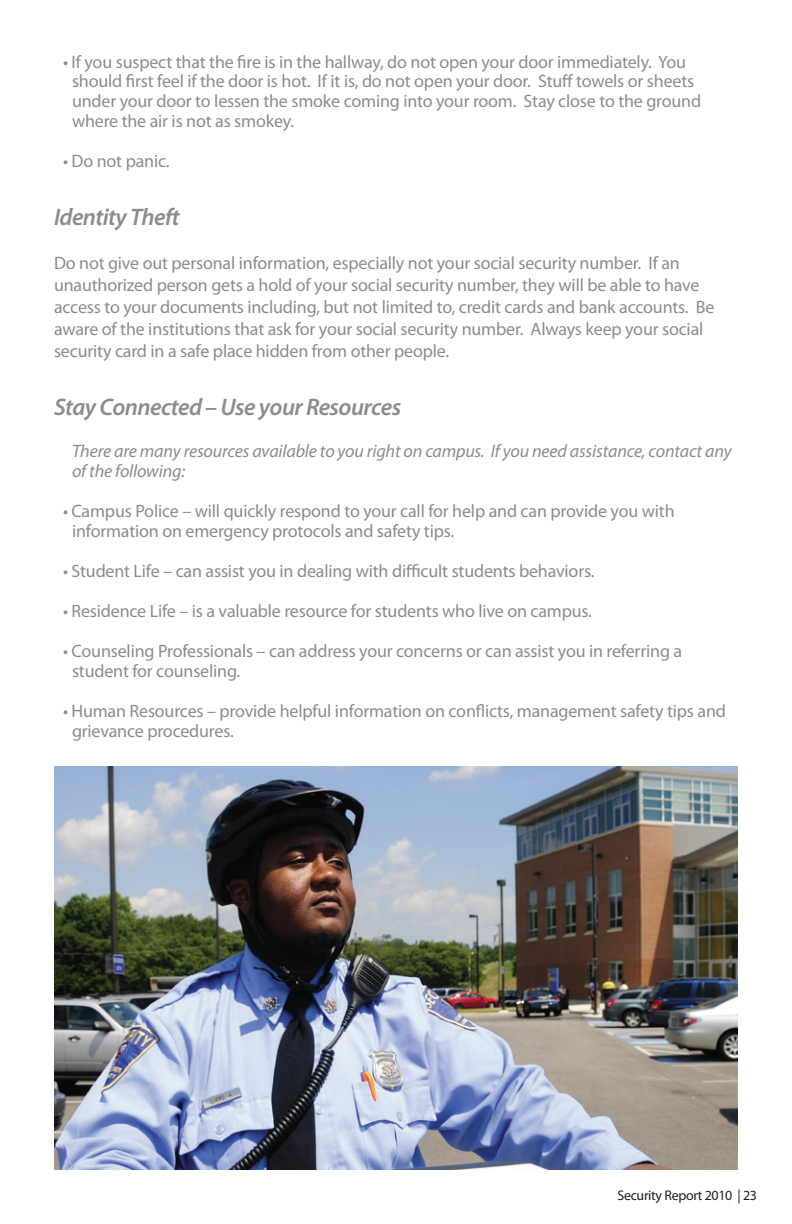
<style>
.page{position:relative;width:792px;height:1224px;background:#fff}
.page>*{position:absolute;margin:0;border:0;box-sizing:border-box;transform-origin:0 0}
.t1{font:italic 600 24px "Myriad Pro";letter-spacing:-.025em;color:#8a8c8f}
.t2{font:18px/20px "Myriad Pro";letter-spacing:-.01em;color:#8a8c8f}
.t3{font:italic 18px/20px "Myriad Pro";letter-spacing:-.01em;color:#8a8c8f}
.t4{font:14px "Myriad Pro";letter-spacing:-.025em;color:#231f20}
</style>
<div class="page">
<img style="left:54px;top:766px;width:684px;height:404px">
<p class="t2" style="left:72px;top:51px;width:631px;text-indent:-9px">• If you suspect that the fire is in the hallway, do not open your door immediately. You should first feel if the door is hot. If it is, do not open your door. Stuff towels or sheets under your door to lessen the smoke coming into your room. Stay close to the ground where the air is not as smokey.</p>
<p class="t2" style="left:63px;top:151px;width:108px">• Do not panic.</p>
<h1 class="t1" style="left:54px;top:202px;width:127px">Identity Theft</h1>
<p class="t2" style="left:54px;top:252px;width:662px;line-height:22px">Do not give out personal information, especially not your social security number. If an unauthorized person gets a hold of your social security number, they will be able to have access to your documents including, but not limited to, credit cards and bank accounts. Be aware of the institutions that ask for your social security number. Always keep your social security card in a safe place hidden from other people.</p>
<h1 class="t1" style="left:54px;top:391px;width:349px">Stay Connected – Use your Resources</h1>
<p class="t3" style="left:72px;top:440px;width:661px">There are many resources available to you right on campus. If you need assistance, contact any of the following:</p>
<p class="t2" style="left:72px;top:500px;width:604px;text-indent:-9px">• Campus Police – will quickly respond to your call for help and can provide you with information on emergency protocols and safety tips.</p>
<p class="t2" style="left:63px;top:560px;width:533px">• Student Life – can assist you in dealing with difficult students behaviors.</p>
<p class="t2" style="left:63px;top:600px;width:530px">• Residence Life – is a valuable resource for students who live on campus.</p>
<p class="t2" style="left:72px;top:640px;width:612px;text-indent:-9px">• Counseling Professionals – can address your concerns or can assist you in referring a student for counseling.</p>
<p class="t2" style="left:72px;top:700px;width:655px;text-indent:-9px">• Human Resources – provide helpful information on conflicts, management safety tips and grievance procedures.</p>
<p class="t4" style="left:617px;top:1187px;width:141px">Security Report 2010 | 23</p>
</div>
